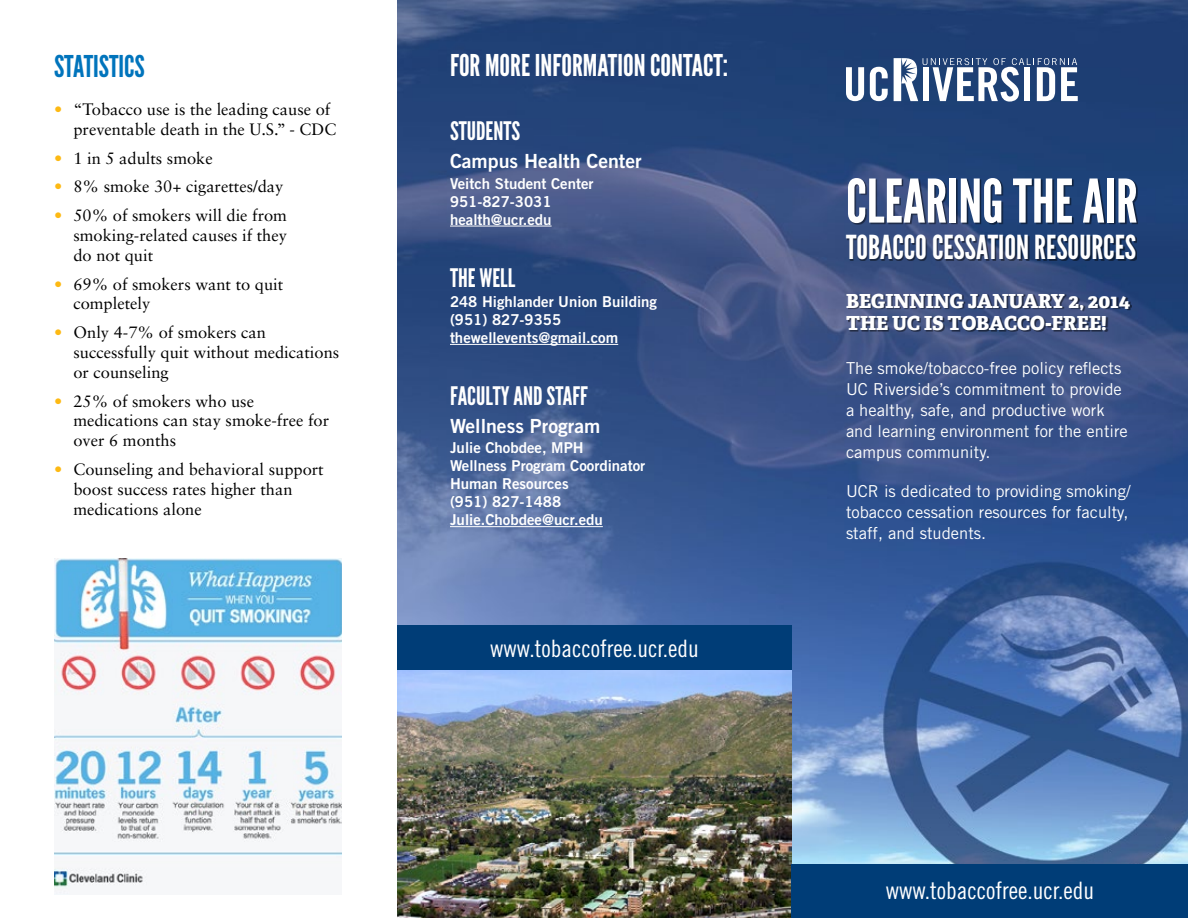
<style>
.page{position:relative;width:1188px;height:918px;background:#fff}
.page>*{position:absolute;margin:0;border:0;box-sizing:border-box;transform-origin:0 0}
.t1{font:60px "League Gothic";color:#fff}
.t2{font:33px "League Gothic";color:#fff}
.t3{font:30px "League Gothic";color:#fff}
.t4{font:30px "League Gothic";color:#0074bc}
.t5{font:25.5px "League Gothic";color:#fff}
.t6{font:24px "Trade Gothic LT Std Cn 18";color:#fff}
.t7{font:800 19.5px/22.5px "Adelle W01";color:#fff}
.t8{font:19.5px "Trade Gothic LT Std Bd 2";color:#fff}
.t9{font:16.5px/19.8px "Sabon LT Std";color:#000}
.t10{font:16.5px/21px "Trade Gothic LT Std";color:#fff}
.t11{font:15px/18px "Trade Gothic LT Std Bd 2";color:#fff}
.s1{color:#fdb913}
</style>
<div class="page">
<img style="left:397px;top:0;width:791px;height:864px">
<div style="left:849px;top:179px;width:289px;height:46px;background:#000;opacity:.48"></div>
<div style="left:847px;top:236px;width:290px;height:25px;background:#000;opacity:.48"></div>
<div style="left:848px;top:295px;width:284px;height:37px;background:#000;opacity:.48"></div>
<svg style="left:846px;top:67px;width:18px;height:34px"></svg>
<svg style="left:870px;top:67px;width:18px;height:34px"></svg>
<svg style="left:894px;top:58px;width:184px;height:44px"></svg>
<hr style="left:450px;top:226px;width:102px;height:1px;background:#fff">
<hr style="left:450px;top:344px;width:168px;height:1px;background:#fff">
<hr style="left:450px;top:526px;width:153px;height:1px;background:#fff">
<img style="left:397px;top:670px;width:395px;height:248px">
<img style="left:54px;top:558px;width:288px;height:336px">
<div style="left:397px;top:626px;width:395px;height:44px;background:#003d77"></div>
<div style="left:792px;top:864px;width:396px;height:54px;background:#003d77"></div>
<h3 class="t4" style="left:54px;top:49px;width:10px">STATISTICS</h3>
<p class="t9" style="left:73px;top:99px;width:264px;text-indent:-19px"><span class="s1">•</span> “Tobacco use is the leading cause of preventable death in the U.S.” - CDC</p>
<p class="t9" style="left:54px;top:148px;width:160px"><span class="s1">•</span> 1 in 5 adults smoke</p>
<p class="t9" style="left:54px;top:177px;width:231px"><span class="s1">•</span> 8% smoke 30+ cigarettes/day</p>
<p class="t9" style="left:73px;top:205px;width:215px;text-align:justify;text-indent:-19px"><span class="s1">•</span> 50% of smokers will die from smoking-related causes if they do not quit</p>
<p class="t9" style="left:73px;top:274px;width:211px;text-indent:-19px"><span class="s1">•</span> 69% of smokers want to quit completely</p>
<p class="t9" style="left:73px;top:322px;width:267px;text-indent:-19px"><span class="s1">•</span> Only 4-7% of smokers can successfully quit without medications or counseling</p>
<p class="t9" style="left:73px;top:391px;width:257px;text-indent:-19px"><span class="s1">•</span> 25% of smokers who use medications can stay smoke-free for over 6 months</p>
<p class="t9" style="left:73px;top:459px;width:252px;text-indent:-19px"><span class="s1">•</span> Counseling and behavioral support boost success rates higher than medications alone</p>
<h3 class="t3" style="left:450px;top:48px;width:158px">FOR MORE INFORMATION</h3>
<h3 class="t3" style="left:650px;top:48px;width:12px">CONTACT</h3>
<h3 class="t3" style="left:723px;top:48px;width:7px">:</h3>
<h3 class="t5" style="left:450px;top:117px;width:45px">STUDENTS</h3>
<p class="t8" style="left:450px;top:149px;width:193px">Campus Health Center</p>
<p class="t11" style="left:450px;top:174px;width:145px">Veitch Student Center<br>951-827-3031 health@ucr.edu</p>
<h3 class="t5" style="left:450px;top:263px;width:51px">THE WELL</h3>
<p class="t11" style="left:450px;top:292px;width:209px">248 Highlander Union Building (951) 827-9355 thewellevents@gmail.com</p>
<h3 class="t5" style="left:450px;top:381px;width:10px">FACULT</h3>
<h3 class="t5" style="left:501px;top:381px;width:88px">Y AN D STAFF</h3>
<p class="t8" style="left:450px;top:414px;width:152px">Wellness Program</p>
<p class="t11" style="left:450px;top:439px;width:197px">Julie Chobdee, MPH<br>Wellness Program Coordinator<br>Human Resources<br>(951) 827-1488<br>Julie.Chobdee@ucr.edu</p>
<h3 class="t6" style="left:490px;top:634px;width:210px">www.tobaccofree.ucr.edu</h3>
<h1 class="t1" style="left:846px;top:167px;width:293px">CLEARING THE AIR</h1>
<h2 class="t2" style="left:846px;top:228px;width:292px">TOBACCO CESSATION RESOURCES</h2>
<p class="t7" style="left:846px;top:289px;width:286px">BEGINNING JANUARY 2, 2014<br>THE UC IS TOBACCO-FREE!</p>
<p class="t10" style="left:846px;top:358px;width:283px">The smoke/tobacco-free policy reflects UC Riverside’s commitment to provide a healthy, safe, and productive work and learning environment for the entire campus community.</p>
<p class="t10" style="left:846px;top:481px;width:286px">UCR is dedicated to providing smoking/ tobacco cessation resources for faculty, staff, and students.</p>
<h3 class="t6" style="left:886px;top:876px;width:210px">www.tobaccofree.ucr.edu</h3>
</div>
